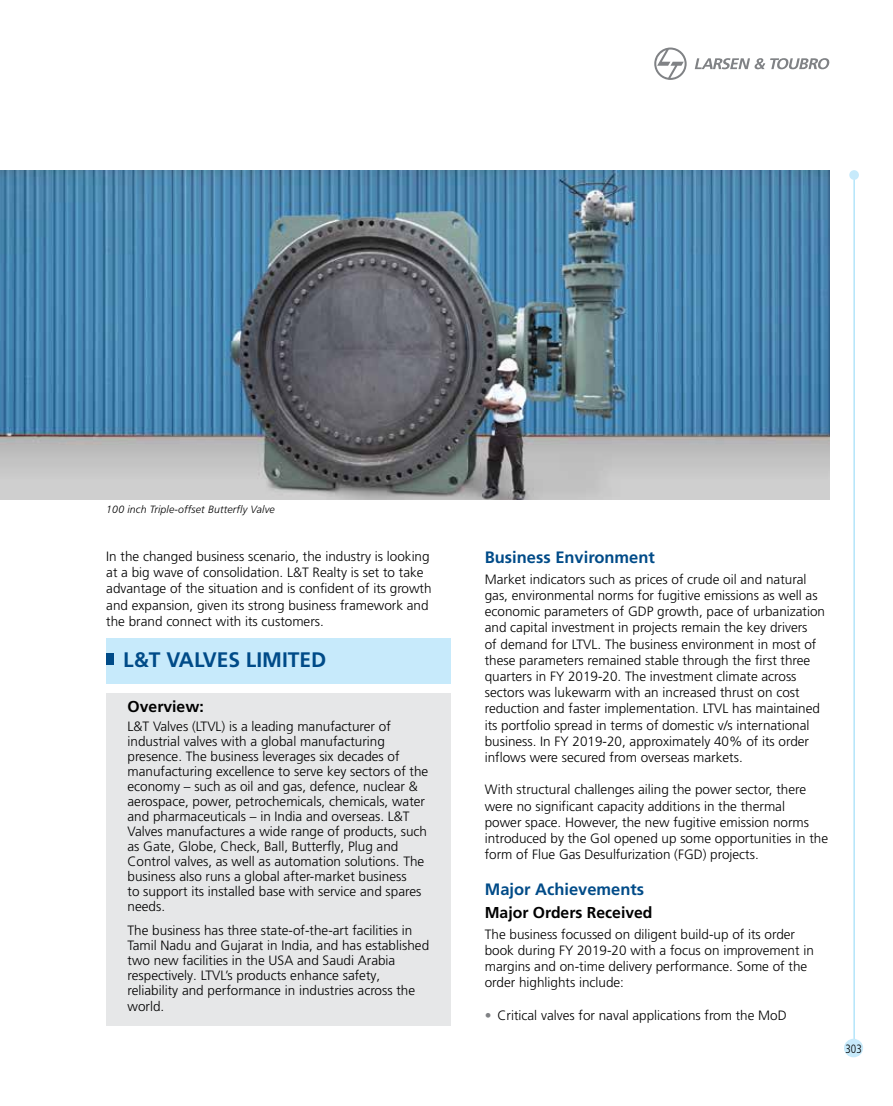
<style>
.page{position:relative;width:893px;height:1106px;background:#fff}
.page>*{position:absolute;margin:0;border:0;box-sizing:border-box;transform-origin:0 0}
.t1{font:700 21px "Frutiger LT Pro";color:#004b88}
.t2{font:700 16.5px "Frutiger LT Pro";color:#004b88}
.t3{font:700 15.75px "Frutiger LT Pro";color:#000}
.t4{font:300 13.5px/16.2px "Frutiger LT Pro";color:#000}
.t5{font:300 condensed 12px "Frutiger LT Pro";color:#000;scale:.95 1}
.t6{font:italic 300 10.5px "Frutiger LT Pro";letter-spacing:.015em;color:#000}
.s1{color:#808285}
</style>
<div class="page">
<svg style="left:654px;top:48px;width:33px;height:32px"></svg>
<svg style="left:695px;top:58px;width:134px;height:11px"></svg>
<hr style="left:854px;top:172px;width:1px;height:871px;background:#8ed8f8">
<div style="left:849px;top:170px;width:10px;height:10px;background:#c7eafb;border-radius:50%"></div>
<div style="left:844px;top:1038px;width:19px;height:19px;background:#c7eafb;border-radius:50%"></div>
<div style="left:106px;top:638px;width:345px;height:45px;background:#c7eafb"></div>
<div style="left:106px;top:653px;width:7px;height:12px;background:#004b88"></div>
<div style="left:106px;top:693px;width:345px;height:333px;background:#e6e7e8"></div>
<img style="left:0;top:170px;width:829px;height:330px">
<p class="t6" style="left:106px;top:503px;width:170px">100 inch Triple-offset Butterfly Valve</p>
<p class="t4" style="left:106px;top:548px;width:327px">In the changed business scenario, the industry is looking at a big wave of consolidation. L&amp;T Realty is set to take advantage of the situation and is confident of its growth and expansion, given its strong business framework and the brand connect with its customers.</p>
<h1 class="t1" style="left:123px;top:647px;width:205px">L&amp;T VALVES LIMITED</h1>
<p class="t3" style="left:128px;top:697px;width:78px">Overview:</p>
<p class="t4" style="left:128px;top:719px;width:302px;line-height:15px">L&amp;T Valves (LTVL) is a leading manufacturer of industrial valves with a global manufacturing presence. The business leverages six decades of manufacturing excellence to serve key sectors of the economy – such as oil and gas, defence, nuclear &amp; aerospace, power, petrochemicals, chemicals, water and pharmaceuticals – in India and overseas. L&amp;T Valves manufactures a wide range of products, such as Gate, Globe, Check, Ball, Butterfly, Plug and Control valves, as well as automation solutions. The business also runs a global after-market business<br>to support its installed base with service and spares needs.</p>
<p class="t4" style="left:128px;top:922px;width:303px;line-height:15.3px">The business has three state-of-the-art facilities in Tamil Nadu and Gujarat in India, and has established two new facilities in the USA and Saudi Arabia respectively. LTVL’s products enhance safety, reliability and performance in industries across the world.</p>
<p class="t2" style="left:485px;top:548px;width:172px">Business Environment</p>
<p class="t4" style="left:485px;top:571px;width:342px">Market indicators such as prices of crude oil and natural gas, environmental norms for fugitive emissions as well as economic parameters of GDP growth, pace of urbanization and capital investment in projects remain the key drivers<br>of demand for LTVL. The business environment in most of these parameters remained stable through the first three quarters in FY 2019-20. The investment climate across sectors was lukewarm with an increased thrust on cost reduction and faster implementation. LTVL has maintained its portfolio spread in terms of domestic v/s international business. In FY 2019-20, approximately 40% of its order inflows were secured from overseas markets.</p>
<p class="t4" style="left:485px;top:781px;width:345px">With structural challenges ailing the power sector, there were no significant capacity additions in the thermal<br>power space. However, the new fugitive emission norms introduced by the GoI opened up some opportunities in the form of Flue Gas Desulfurization (FGD) projects.</p>
<p class="t2" style="left:485px;top:879px;width:161px">Major Achievements</p>
<p class="t3" style="left:485px;top:903px;width:169px">Major Orders Received</p>
<p class="t4" style="left:485px;top:926px;width:331px">The business focussed on diligent build-up of its order book during FY 2019-20 with a focus on improvement in margins and on-time delivery performance. Some of the order highlights include:</p>
<p class="t4" style="left:485px;top:1007px;width:304px"><span class="s1">•</span> Critical valves for naval applications from the MoD</p>
<p class="t5" style="left:845px;top:1041px;width:19px">303</p>
</div>
